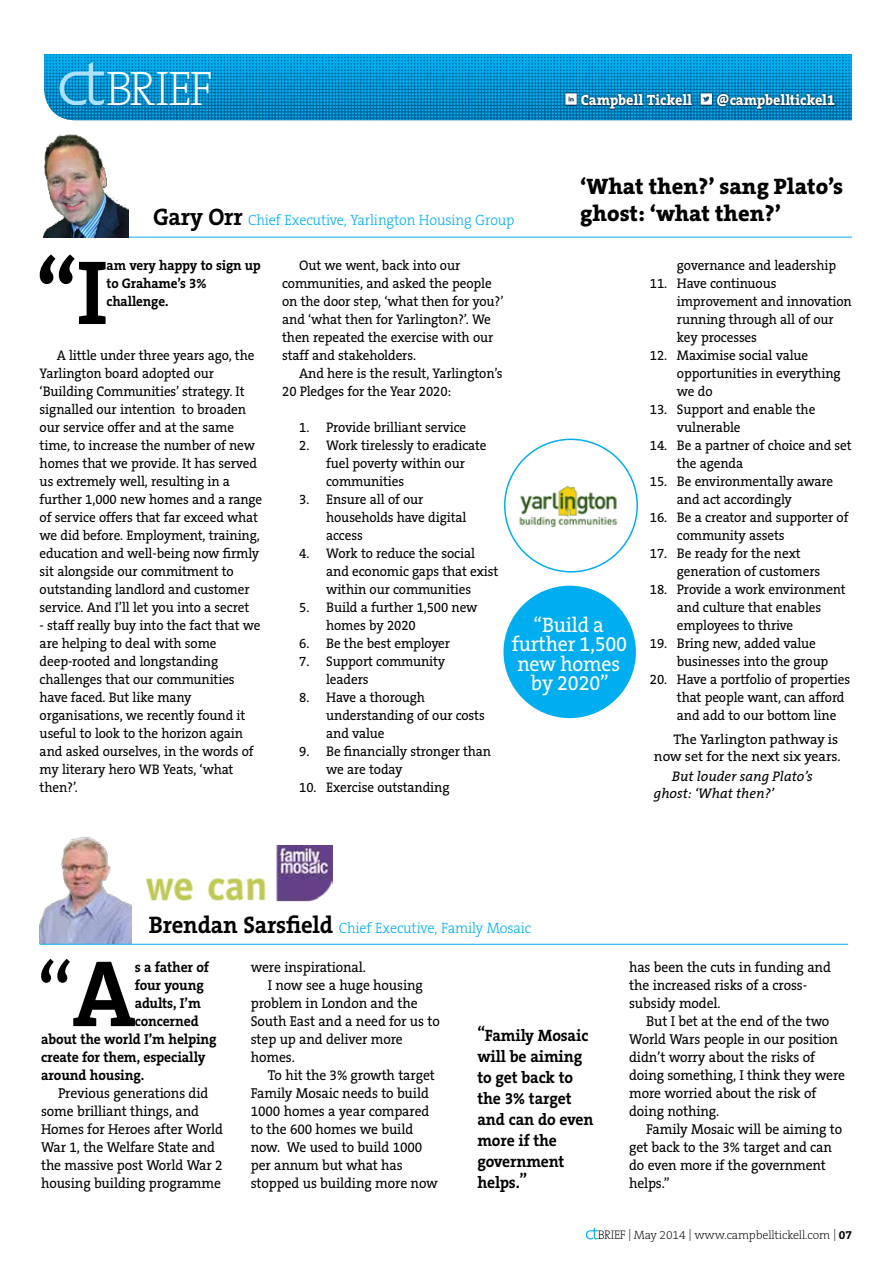
<style>
.page{position:relative;width:893px;height:1263px;background:#fff}
.page>*{position:absolute;margin:0;border:0;box-sizing:border-box;transform-origin:0 0}
.t1{font:700 92.1px "The Serif B7";color:#000;scale:.95 1}
.t2{font:89.85px "The Serif B5 Plain";color:#000;scale:.95 1}
.t3{font:200 48.9px "The Serif B2";letter-spacing:-.05em;color:#fff}
.t4{font:800 22.5px/27px "The Serif B8";color:#000}
.t5{font:21px/19.5px "The Serif B5 Plain";letter-spacing:-.01em;color:#fff;text-align:center;scale:.95 1}
.t6{font:700 16.5px/21px "The Serif B7";letter-spacing:-.01em;color:#000}
.t7{font:300 15px "The Serif B3";letter-spacing:-.01em;color:#00aeef;scale:.95 1}
.t8{font:800 15px "The Serif B8";letter-spacing:-.01em;color:#fff;scale:.95 1}
.t9{font:14.4px/18px "The Serif B5 Plain";letter-spacing:-.01em;color:#000;scale:.95 1}
.t10{font:700 14.4px "The Serif B7";letter-spacing:-.01em;color:#000;scale:.95 1}
.t11{font:13.95px/18px "The Serif B5 Plain";letter-spacing:-.01em;color:#000;scale:.95 1}
.t12{font:13.95px/16.8px "The Serif B5 Plain";letter-spacing:-.01em;color:#000;text-align:right}
.t13{font:700 13.95px/18px "The Serif B7";letter-spacing:-.01em;color:#000;scale:.95 1}
.t14{font:italic 13.95px/16.8px "The Serif B5 Plain";color:#000}
.t15{font:200 12px "The Serif B2";letter-spacing:-.01em;color:#000}
.s1{font-family:"The Serif B7";font-weight:700;font-size:24px;color:#000}
.s2{font-family:"The Serif B7";font-weight:700;font-size:95.25px}
.s3{font-size:12.45px}
.s4{font-family:"The Serif B7";font-weight:700}
</style>
<div class="page">
<img style="left:519px;top:486px;width:99px;height:41px">
<svg style="left:586px;top:1228px;width:12px;height:11px"></svg>
<img style="left:44px;top:54px;width:808px;height:66px">
<img style="left:55px;top:56px;width:65px;height:54px">
<svg style="left:564px;top:91px;width:272px;height:19px;background:#00618c"></svg>
<svg style="left:565px;top:93px;width:12px;height:12px"></svg>
<svg style="left:701px;top:93px;width:11px;height:12px"></svg>
<hr style="left:44px;top:237px;width:808px;height:1px;background:#00aeef">
<img style="left:43px;top:134px;width:86px;height:103px">
<div style="left:503px;top:586px;width:133px;height:132px;background:#00aeef;border-radius:50%"></div>
<img style="left:40px;top:836px;width:91px;height:108px">
<hr style="left:40px;top:944px;width:808px;height:1px;background:#00aeef">
<img style="left:147px;top:846px;width:185px;height:56px">
<h3 class="t3" style="left:106px;top:63px;width:109px">BRIEF</h3>
<p class="t7" style="left:153px;top:213px;width:382px"><span class="s1">Gary Orr</span> Chief Executive, Yarlington Housing Group</p>
<p class="t8" style="left:581px;top:92px;width:119px">Campbell Tickell</p>
<p class="t8" style="left:716px;top:92px;width:127px">@campbelltickel1</p>
<h3 class="t4" style="left:580px;top:174px;width:264px">‘What then?’ sang Plato’s ghost: ‘what then?’</h3>
<h1 class="t1" style="left:35px;top:244px;width:77px">“I</h1>
<p class="t13" style="left:107px;top:257px;width:164px">am very happy to sign up to Grahame’s 3% challenge.</p>
<p class="t11" style="left:40px;top:347px;width:236px;text-indent:17px">A little under three years ago, the Yarlington board adopted our ‘Building Communities’ strategy. It signalled our intention to broaden our service offer and at the same time, to increase the number of new homes that we provide. It has served us extremely well, resulting in a further 1,000 new homes and a range of service offers that far exceed what we did before. Employment, training, education and well-being now firmly sit alongside our commitment to outstanding landlord and customer service. And I’ll let you into a secret</p>
<p class="t11" style="left:40px;top:617px;width:234px">- staff really buy into the fact that we are helping to deal with some deep-rooted and longstanding challenges that our communities have faced. But like many organisations, we recently found it useful to look to the horizon again and asked ourselves, in the words of my literary hero WB Yeats, ‘what then?’.</p>
<p class="t11" style="left:282px;top:257px;width:235px;text-indent:17px">Out we went, back into our communities, and asked the people on the door step, ‘what then for you?’ and ‘what then for Yarlington?’. We then repeated the exercise with our staff and stakeholders.</p>
<p class="t11" style="left:282px;top:365px;width:233px;text-indent:17px">And here is the result, Yarlington’s<br>20 Pledges for the Year 2020:</p>
<p class="t11" style="left:299px;top:419px;width:177px">1. Provide brilliant service</p>
<p class="t11" style="left:326px;top:437px;width:170px;text-indent:-27px">2. Work tirelessly to eradicate fuel poverty within our communities</p>
<p class="t11" style="left:326px;top:491px;width:149px;text-indent:-27px">3. Ensure all of our households have digital access</p>
<p class="t11" style="left:326px;top:545px;width:183px;text-indent:-27px">4. Work to reduce the social and economic gaps that exist within our communities</p>
<p class="t11" style="left:326px;top:599px;width:161px;text-indent:-27px">5. Build a further 1,500 new homes by 2020</p>
<p class="t11" style="left:299px;top:635px;width:160px">6. Be the best employer</p>
<p class="t11" style="left:326px;top:653px;width:127px;text-indent:-27px">7. Support community leaders</p>
<p class="t11" style="left:326px;top:689px;width:168px;text-indent:-27px">8. Have a thorough understanding of our costs and value</p>
<p class="t11" style="left:326px;top:743px;width:175px;text-indent:-27px">9. Be financially stronger than we are today</p>
<p class="t11" style="left:299px;top:779px;width:160px">10. Exercise outstanding</p>
<h3 class="t5" style="left:512px;top:615px;width:123px">“Build a further 1,500 new homes by 2020”</h3>
<p class="t11" style="left:677px;top:257px;width:169px">governance and leadership</p>
<p class="t11" style="left:677px;top:275px;width:185px;text-indent:-27px">11. Have continuous improvement and innovation running through all of our key processes</p>
<p class="t11" style="left:677px;top:347px;width:174px;text-indent:-27px">12. Maximise social value opportunities in everything we do</p>
<p class="t11" style="left:677px;top:401px;width:147px;text-indent:-27px">13. Support and enable the vulnerable</p>
<p class="t11" style="left:677px;top:437px;width:185px;text-indent:-27px">14. Be a partner of choice and set the agenda</p>
<p class="t11" style="left:677px;top:473px;width:166px;text-indent:-27px">15. Be environmentally aware and act accordingly</p>
<p class="t11" style="left:677px;top:509px;width:182px;text-indent:-27px">16. Be a creator and supporter of community assets</p>
<p class="t11" style="left:677px;top:545px;width:152px;text-indent:-27px">17. Be ready for the next generation of customers</p>
<p class="t11" style="left:677px;top:581px;width:179px;text-indent:-27px">18. Provide a work environment and culture that enables employees to thrive</p>
<p class="t11" style="left:677px;top:634px;width:161px;text-indent:-27px">19. Bring new, added value businesses into the group</p>
<p class="t11" style="left:677px;top:670px;width:184px;text-indent:-27px">20. Have a portfolio of properties that people want, can afford and add to our bottom line</p>
<p class="t12" style="left:654px;top:732px;width:188px">The Yarlington pathway is now set for the next six years.</p>
<p class="t14" style="left:654px;top:768px;width:160px;text-indent:18px">But louder sang Plato’s ghost: ‘What then?’</p>
<p class="t7" style="left:149px;top:920px;width:404px"><span class="s1">Brendan Sarsfield</span> Chief Executive, Family Mosaic</p>
<h2 class="t2" style="left:36px;top:949px;width:106px">“<span class="s2">A</span></h2>
<p class="t10" style="left:135px;top:960px;width:80px">s a father of</p>
<p class="t10" style="left:135px;top:978px;width:74px">four young</p>
<p class="t10" style="left:135px;top:996px;width:71px">adults, I’m</p>
<p class="t10" style="left:135px;top:1014px;width:69px">concerned</p>
<p class="t10" style="left:41px;top:1032px;width:186px">about the world I’m helping</p>
<p class="t10" style="left:41px;top:1050px;width:174px">create for them, especially</p>
<p class="t10" style="left:41px;top:1068px;width:110px">around housing.</p>
<p class="t9" style="left:41px;top:1085px;width:193px;text-indent:17px">Previous generations did some brilliant things, and<br>Homes for Heroes after World<br>War 1, the Welfare State and the massive post World War 2 housing building programme</p>
<p class="t9" style="left:251px;top:959px;width:123px">were inspirational.</p>
<p class="t9" style="left:268px;top:977px;width:165px">I now see a huge housing</p>
<p class="t9" style="left:251px;top:995px;width:177px">problem in London and the</p>
<p class="t9" style="left:251px;top:1013px;width:201px">South East and a need for us to</p>
<p class="t9" style="left:251px;top:1031px;width:162px">step up and deliver more</p>
<p class="t9" style="left:251px;top:1049px;width:48px">homes.</p>
<p class="t9" style="left:268px;top:1067px;width:177px">To hit the 3% growth target</p>
<p class="t9" style="left:251px;top:1085px;width:189px">Family Mosaic needs to build</p>
<p class="t9" style="left:251px;top:1103px;width:190px">1000 homes a year compared</p>
<p class="t9" style="left:251px;top:1121px;width:173px">to the 600 homes we build</p>
<p class="t9" style="left:251px;top:1139px;width:182px">now. We used to build 1000</p>
<p class="t9" style="left:251px;top:1157px;width:161px">per annum but what has</p>
<p class="t9" style="left:251px;top:1175px;width:198px">stopped us building more now</p>
<p class="t6" style="left:477px;top:1025px;width:118px">“Family Mosaic will be aiming to get back to the 3% target and can do even more if the government helps.”</p>
<p class="t9" style="left:629px;top:959px;width:214px">has been the cuts in funding and the increased risks of a cross&shy;subsidy model.</p>
<p class="t9" style="left:629px;top:1013px;width:229px;text-indent:17px">But I bet at the end of the two<br>World Wars people in our position didn’t worry about the risks of doing something, I think they were more worried about the risk of doing nothing.</p>
<p class="t9" style="left:629px;top:1121px;width:226px;text-indent:17px">Family Mosaic will be aiming to get back to the 3% target and can do even more if the government helps.”</p>
<p class="t15" style="left:598px;top:1229px;width:256px"><span class="s3">BRIEF</span> | May 2014 | www.campbelltickell.com | <span class="s4">07</span></p>
</div>
